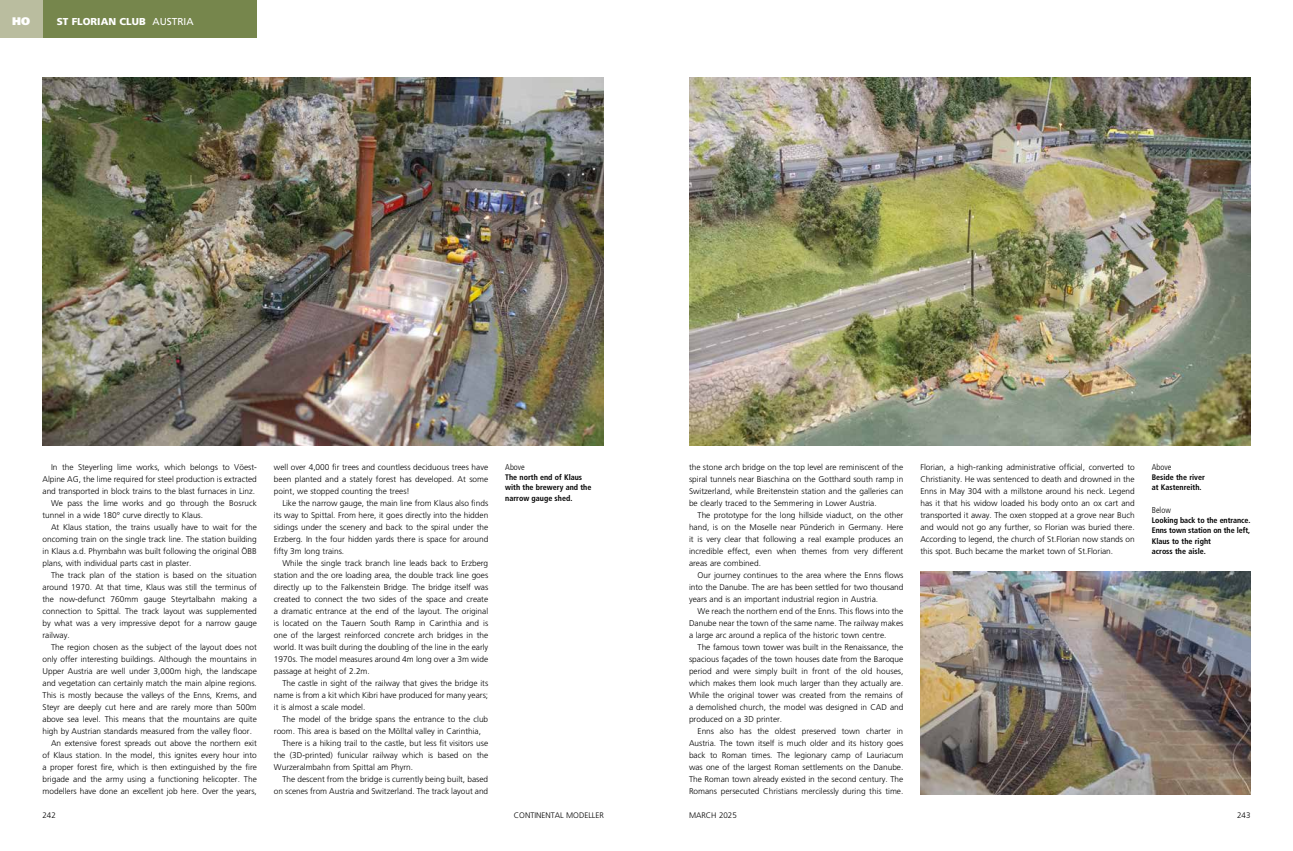
<style>
.page{position:relative;width:1293px;height:851px;background:#fff}
.page>*{position:absolute;margin:0;border:0;box-sizing:border-box;transform-origin:0 0}
.t1{font:900 11px "Frutiger LT Std";color:#fff}
.t2{font:900 10px "Frutiger LT Std";color:#fff}
.t3{font:300 condensed 8.5px "Frutiger LT Std";color:#000}
.t4{font:300 8.3px/12px "Frutiger LT Std";color:#000;text-align:justify}
.t5{font:700 condensed 8px/10.3px "Frutiger LT Std";color:#000}
.t6{font:300 8px "Frutiger LT Std";color:#000}
.s1{font-weight:400}
</style>
<div class="page">
<div style="left:43px;top:0;width:214px;height:38px;background:#76864c"></div>
<div style="left:0;top:0;width:43px;height:38px;background:#babd9f"></div>
<img style="left:43px;top:78px;width:561px;height:368px">
<img style="left:920px;top:571px;width:330px;height:223px">
<img style="left:689px;top:78px;width:561px;height:368px">
<h1 class="t1" style="left:12px;top:15px;width:19px">HO</h1>
<p class="t2" style="left:57px;top:15px;width:138px">ST FLORIAN CLUB <span class="s1">AUSTRIA</span></p>
<p class="t4" style="left:51px;top:461px;width:207px">In the Steyerling lime works, which belongs to Vöest-</p>
<p class="t4" style="left:43px;top:473px;width:216px">Alpine AG, the lime required for steel production is extracted</p>
<p class="t4" style="left:43px;top:485px;width:214px">and transported in block trains to the blast furnaces in Linz.</p>
<p class="t4" style="left:51px;top:497px;width:207px">We pass the lime works and go through the Bosruck</p>
<p class="t4" style="left:43px;top:509px;width:162px">tunnel in a wide 180° curve directly to Klaus.</p>
<p class="t4" style="left:51px;top:521px;width:207px">At Klaus station, the trains usually have to wait for the</p>
<p class="t4" style="left:43px;top:533px;width:216px">oncoming train on the single track line. The station building</p>
<p class="t4" style="left:43px;top:545px;width:216px">in Klaus a.d. Phyrnbahn was built following the original ÖBB</p>
<p class="t4" style="left:43px;top:557px;width:150px">plans, with individual parts cast in plaster.</p>
<p class="t4" style="left:51px;top:569px;width:207px">The track plan of the station is based on the situation</p>
<p class="t4" style="left:43px;top:581px;width:216px">around 1970. At that time, Klaus was still the terminus of</p>
<p class="t4" style="left:43px;top:593px;width:216px">the now-defunct 760mm gauge Steyrtalbahn making a</p>
<p class="t4" style="left:43px;top:605px;width:216px">connection to Spittal. The track layout was supplemented</p>
<p class="t4" style="left:43px;top:617px;width:216px">by what was a very impressive depot for a narrow gauge</p>
<p class="t4" style="left:43px;top:629px;width:29px">railway.</p>
<p class="t4" style="left:51px;top:641px;width:207px">The region chosen as the subject of the layout does not</p>
<p class="t4" style="left:43px;top:653px;width:216px">only offer interesting buildings. Although the mountains in</p>
<p class="t4" style="left:43px;top:665px;width:216px">Upper Austria are well under 3,000m high, the landscape</p>
<p class="t4" style="left:43px;top:677px;width:216px">and vegetation can certainly match the main alpine regions.</p>
<p class="t4" style="left:43px;top:689px;width:216px">This is mostly because the valleys of the Enns, Krems, and</p>
<p class="t4" style="left:43px;top:701px;width:216px">Steyr are deeply cut here and are rarely more than 500m</p>
<p class="t4" style="left:43px;top:713px;width:216px">above sea level. This means that the mountains are quite</p>
<p class="t4" style="left:43px;top:725px;width:211px">high by Austrian standards measured from the valley floor.</p>
<p class="t4" style="left:51px;top:737px;width:207px">An extensive forest spreads out above the northern exit</p>
<p class="t4" style="left:43px;top:749px;width:216px">of Klaus station. In the model, this ignites every hour into</p>
<p class="t4" style="left:43px;top:761px;width:216px">a proper forest fire, which is then extinguished by the fire</p>
<p class="t4" style="left:43px;top:773px;width:216px">brigade and the army using a functioning helicopter. The</p>
<p class="t4" style="left:43px;top:785px;width:216px">modellers have done an excellent job here. Over the years,</p>
<p class="t4" style="left:274px;top:461px;width:216px">well over 4,000 fir trees and countless deciduous trees have been planted and a stately forest has developed. At some point, we stopped counting the trees!</p>
<p class="t4" style="left:274px;top:497px;width:216px;text-indent:9px">Like the narrow gauge, the main line from Klaus also finds its way to Spittal. From here, it goes directly into the hidden sidings under the scenery and back to the spiral under the Erzberg. In the four hidden yards there is space for around fifty 3m long trains.</p>
<p class="t4" style="left:274px;top:557px;width:216px;text-indent:9px">While the single track branch line leads back to Erzberg station and the ore loading area, the double track line goes directly up to the Falkenstein Bridge. The bridge itself was created to connect the two sides of the space and create a dramatic entrance at the end of the layout. The original is located on the Tauern South Ramp in Carinthia and is one of the largest reinforced concrete arch bridges in the world. It was built during the doubling of the line in the early 1970s. The model measures around 4m long over a 3m wide passage at height of 2.2m.</p>
<p class="t4" style="left:274px;top:677px;width:216px;text-indent:9px">The castle in sight of the railway that gives the bridge its name is from a kit which Kibri have produced for many years; it is almost a scale model.</p>
<p class="t4" style="left:282px;top:713px;width:207px">The model of the bridge spans the entrance to the club</p>
<p class="t4" style="left:274px;top:725px;width:209px">room. This area is based on the Mölltal valley in Carinthia,</p>
<p class="t4" style="left:282px;top:737px;width:207px">There is a hiking trail to the castle, but less fit visitors use</p>
<p class="t4" style="left:274px;top:749px;width:216px">the (3D-printed) funicular railway which is based on the</p>
<p class="t4" style="left:274px;top:761px;width:141px">Wurzeralmbahn from Spittal am Phyrn.</p>
<p class="t4" style="left:282px;top:773px;width:207px">The descent from the bridge is currently being built, based</p>
<p class="t4" style="left:274px;top:785px;width:216px">on scenes from Austria and Switzerland. The track layout and</p>
<p class="t3" style="left:505px;top:462px;width:21px">Above</p>
<p class="t5" style="left:505px;top:472px;width:88px">The north end of Klaus with the brewery and the narrow gauge shed.</p>
<p class="t4" style="left:689px;top:461px;width:216px">the stone arch bridge on the top level are reminiscent of the spiral tunnels near Biaschina on the Gotthard south ramp in Switzerland, while Breitenstein station and the galleries can be clearly traced to the Semmering in Lower Austria.</p>
<p class="t4" style="left:689px;top:509px;width:216px;text-indent:9px">The prototype for the long hillside viaduct, on the other hand, is on the Moselle near Pünderich in Germany. Here it is very clear that following a real example produces an incredible effect, even when themes from very different areas are combined.</p>
<p class="t4" style="left:689px;top:569px;width:216px;text-indent:9px">Our journey continues to the area where the Enns flows into the Danube. The are has been settled for two thousand years and is an important industrial region in Austria.</p>
<p class="t4" style="left:689px;top:605px;width:216px;text-indent:9px">We reach the northern end of the Enns. This flows into the Danube near the town of the same name. The railway makes a large arc around a replica of the historic town centre.</p>
<p class="t4" style="left:689px;top:641px;width:216px;text-indent:9px">The famous town tower was built in the Renaissance, the spacious façades of the town houses date from the Baroque period and were simply built in front of the old houses, which makes them look much larger than they actually are.<br>While the original tower was created from the remains of a demolished church, the model was designed in CAD and produced on a 3D printer.</p>
<p class="t4" style="left:689px;top:725px;width:216px;text-indent:9px">Enns also has the oldest preserved town charter in Austria. The town itself is much older and its history goes back to Roman times. The legionary camp of Lauriacum was one of the largest Roman settlements on the Danube.<br>The Roman town already existed in the second century. The Romans persecuted Christians mercilessly during this time.</p>
<p class="t4" style="left:920px;top:461px;width:216px">Florian, a high-ranking administrative official, converted to Christianity. He was sentenced to death and drowned in the Enns in May 304 with a millstone around his neck. Legend has it that his widow loaded his body onto an ox cart and transported it away. The oxen stopped at a grove near Buch and would not go any further, so Florian was buried there.<br>According to legend, the church of St.Florian now stands on this spot. Buch became the market town of St.Florian.</p>
<p class="t3" style="left:1151px;top:462px;width:21px">Above</p>
<p class="t5" style="left:1151px;top:472px;width:55px">Beside the river at Kastenreith.</p>
<p class="t3" style="left:1151px;top:505px;width:21px">Below</p>
<p class="t5" style="left:1151px;top:515px;width:100px">Looking back to the entrance.<br>Enns town station on the left,<br>Klaus to the right<br>across the aisle.</p>
<p class="t6" style="left:43px;top:810px;width:15px">242</p>
<p class="t6" style="left:514px;top:810px;width:92px">CONTINENTAL MODELLER</p>
<p class="t6" style="left:689px;top:810px;width:49px">MARCH 2025</p>
<p class="t6" style="left:1237px;top:810px;width:15px">243</p>
</div>
